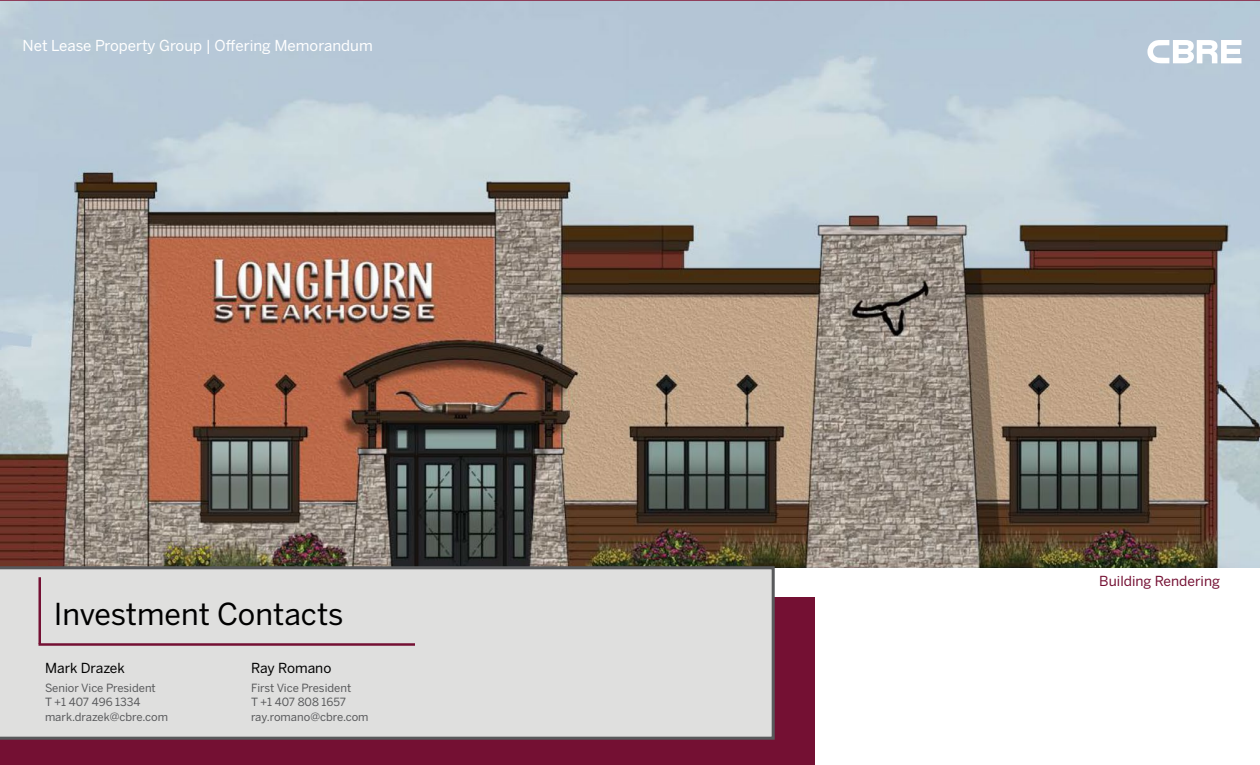
<style>
.page{position:relative;width:1260px;height:765px;background:#fff}
.page>*{position:absolute;margin:0;border:0;box-sizing:border-box;transform-origin:0 0}
.t1{font:30px "Benton Sans";color:#000}
.t2{font:15px "Benton Sans";color:#fff}
.t3{font:13.75px "Benton Sans";color:#000}
.t4{font:13.75px "Benton Sans";color:#741033}
.t5{font:11.25px/14.8px "Benton Sans";color:#58595b}
</style>
<div class="page">
<img style="left:0;top:1px;width:1259px;height:567px">
<svg style="left:1147px;top:40px;width:94px;height:23px"></svg>
<div style="left:0;top:598px;width:814px;height:167px;background:#741033"></div>
<div style="left:0;top:566px;width:775px;height:174px;background:#dfdfde"></div>
<hr style="left:38px;top:577px;width:3px;height:67px;background:#741033">
<hr style="left:38px;top:643px;width:377px;height:3px;background:#741033">
<h2 class="t2" style="left:22px;top:37px;width:352px">Net Lease Property Group | Offering Memorandum</h2>
<h1 class="t1" style="left:54px;top:596px;width:291px">Investment Contacts</h1>
<p class="t3" style="left:45px;top:660px;width:81px">Mark Drazek</p>
<p class="t5" style="left:45px;top:680px;width:124px">Senior Vice President<br>T +1 407 496 1334 mark.drazek@cbre.com</p>
<p class="t3" style="left:251px;top:660px;width:82px">Ray Romano</p>
<p class="t5" style="left:251px;top:680px;width:119px">First Vice President<br>T +1 407 808 1657 ray.romano@cbre.com</p>
<p class="t4" style="left:1099px;top:572px;width:122px">Building Rendering</p>
</div>
